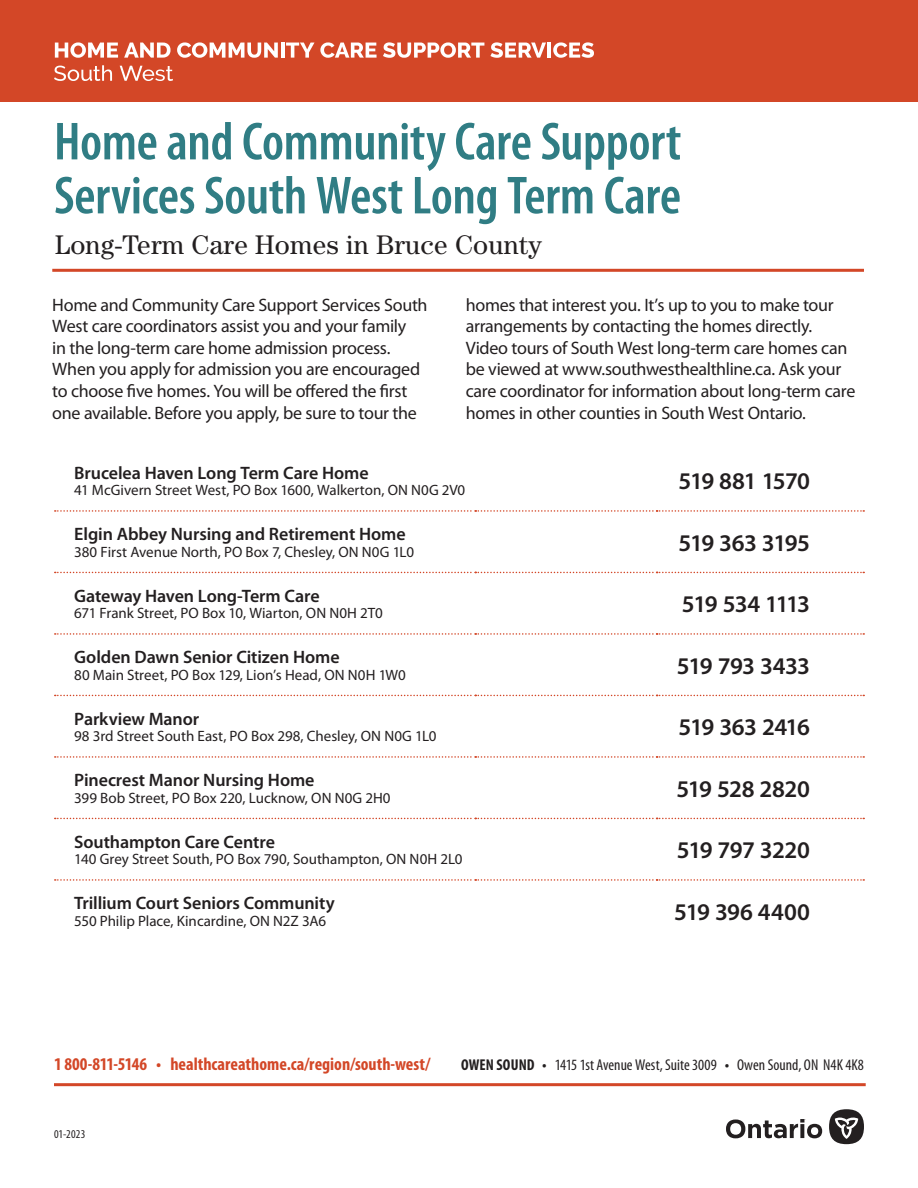
<style>
.page{position:relative;width:918px;height:1188px;background:#fff}
.page>*{position:absolute;margin:0;border:0;box-sizing:border-box;transform-origin:0 0}
.t1{font:600 condensed 54px/54px "Myriad Pro";letter-spacing:-.005em;color:#307d84}
.Dek{font:27px "Century Std";letter-spacing:.01em;color:#231f20}
.Tabel_Phone{font:600 24px "Myriad Pro";letter-spacing:-.035em;color:#231f20}
.Tabel_Phone-2{font:600 24px "Myriad Pro";letter-spacing:-.055em;color:#231f20}
.Tabel_Phone-3{font:600 24px "Myriad Pro";letter-spacing:-.065em;color:#231f20}
.Tabel_Phone-4{font:600 24px "Myriad Pro";letter-spacing:-.015em;color:#231f20}
.Tabel_Phone-5{font:600 24px "Myriad Pro";color:#231f20}
.Body{font:18px/21.6px "Myriad Pro";letter-spacing:-.015em;color:#231f20}
.Tabel_Title{font:600 18px "Myriad Pro";letter-spacing:-.005em;color:#231f20}
.Body-2{font:700 condensed 18px "Myriad Pro";color:#d34727}
.Body-3{font:condensed 15.75px "Myriad Pro";color:#231f20}
.Tabel_Body{font:15px "Myriad Pro";color:#231f20}
.t2{font:condensed 12px "Myriad Pro";letter-spacing:.01em;color:#231f20}
.s1{font-weight:700}
</style>
<div class="page">
<svg style="left:55px;top:510px;width:809px;height:2px"></svg>
<svg style="left:55px;top:572px;width:809px;height:1px"></svg>
<svg style="left:55px;top:633px;width:809px;height:2px"></svg>
<svg style="left:55px;top:695px;width:809px;height:1px"></svg>
<svg style="left:55px;top:756px;width:809px;height:2px"></svg>
<svg style="left:55px;top:818px;width:809px;height:1px"></svg>
<svg style="left:55px;top:879px;width:809px;height:2px"></svg>
<hr style="left:52px;top:269px;width:812px;height:3px;background:#d34727">
<div style="left:0;top:0;width:918px;height:101px;background:#d34727"></div>
<svg style="left:55px;top:42px;width:63px;height:16px"></svg>
<svg style="left:124px;top:43px;width:47px;height:15px"></svg>
<svg style="left:177px;top:42px;width:101px;height:16px"></svg>
<hr style="left:281px;top:43px;width:4px;height:15px;background:#fff">
<svg style="left:286px;top:42px;width:91px;height:16px"></svg>
<svg style="left:383px;top:42px;width:101px;height:16px"></svg>
<svg style="left:490px;top:42px;width:56px;height:16px"></svg>
<hr style="left:547px;top:43px;width:4px;height:15px;background:#fff">
<svg style="left:553px;top:42px;width:41px;height:16px"></svg>
<svg style="left:54px;top:65px;width:58px;height:16px"></svg>
<svg style="left:120px;top:66px;width:53px;height:15px"></svg>
<svg style="left:726px;top:1119px;width:96px;height:19px"></svg>
<div style="left:829px;top:1109px;width:35px;height:35px;background:#231f20;border-radius:50%"></div>
<svg style="left:835px;top:1117px;width:23px;height:22px"></svg>
<hr style="left:54px;top:1083px;width:812px;height:3px;background:#d34727">
<p class="t1" style="left:54px;top:114px;width:629px">Home and Community Care Support<br>Services South West Long Term Care</p>
<p class="Dek" style="left:55px;top:229px;width:488px">Long-Term Care Homes in Bruce County</p>
<p class="Body" style="left:52px;top:293px;width:377px">Home and Community Care Support Services South West care coordinators assist you and your family<br>in the long-term care home admission process.<br>When you apply for admission you are encouraged to choose five homes. You will be offered the first one available. Before you apply, be sure to tour the</p>
<p class="Body" style="left:466px;top:293px;width:391px">homes that interest you. It’s up to you to make tour arrangements by contacting the homes directly.<br>Video tours of South West long-term care homes can be viewed at www.southwesthealthline.ca. Ask your care coordinator for information about long-term care homes in other counties in South West Ontario.</p>
<p class="Tabel_Title" style="left:74px;top:461px;width:296px">Brucelea Haven Long Term Care Home</p>
<p class="Tabel_Body" style="left:74px;top:481px;width:393px">41 McGivern Street West, PO Box 1600, Walkerton, ON N0G 2V0</p>
<p class="Tabel_Title" style="left:74px;top:523px;width:333px">Elgin Abbey Nursing and Retirement Home</p>
<p class="Tabel_Body" style="left:74px;top:542px;width:341px">380 First Avenue North, PO Box 7, Chesley, ON N0G 1L0</p>
<p class="Tabel_Title" style="left:74px;top:584px;width:247px">Gateway Haven Long-Term Care</p>
<p class="Tabel_Body" style="left:74px;top:604px;width:310px">671 Frank Street, PO Box 10, Wiarton, ON N0H 2T0</p>
<p class="Tabel_Title" style="left:74px;top:646px;width:267px">Golden Dawn Senior Citizen Home</p>
<p class="Tabel_Body" style="left:74px;top:665px;width:333px">80 Main Street, PO Box 129, Lion’s Head, ON N0H 1W0</p>
<p class="Tabel_Title" style="left:74px;top:707px;width:127px">Parkview Manor</p>
<p class="Tabel_Body" style="left:74px;top:727px;width:364px">98 3rd Street South East, PO Box 298, Chesley, ON N0G 1L0</p>
<p class="Tabel_Title" style="left:74px;top:769px;width:242px">Pinecrest Manor Nursing Home</p>
<p class="Tabel_Body" style="left:74px;top:788px;width:318px">399 Bob Street, PO Box 220, Lucknow, ON N0G 2H0</p>
<p class="Tabel_Title" style="left:74px;top:830px;width:202px">Southampton Care Centre</p>
<p class="Tabel_Body" style="left:74px;top:850px;width:390px">140 Grey Street South, PO Box 790, Southampton, ON N0H 2L0</p>
<p class="Tabel_Title" style="left:74px;top:892px;width:262px">Trillium Court Seniors Community</p>
<p class="Tabel_Body" style="left:74px;top:911px;width:253px">550 Philip Place, Kincardine, ON N2Z 3A6</p>
<p class="Tabel_Phone" style="left:679px;top:466px;width:133px">519 881 1570</p>
<p class="Tabel_Phone-2" style="left:679px;top:527px;width:133px">519 363 3195</p>
<p class="Tabel_Phone-3" style="left:682px;top:589px;width:130px">519 534 1113</p>
<p class="Tabel_Phone" style="left:677px;top:650px;width:135px">519 793 3433</p>
<p class="Tabel_Phone-2" style="left:679px;top:712px;width:133px">519 363 2416</p>
<p class="Tabel_Phone-4" style="left:676px;top:773px;width:135px">519 528 2820</p>
<p class="Tabel_Phone" style="left:677px;top:835px;width:135px">519 797 3220</p>
<p class="Tabel_Phone-5" style="left:674px;top:896px;width:137px">519 396 4400</p>
<p class="Body-2" style="left:54px;top:1053px;width:378px">1 800-811-5146 • healthcareathome.ca/region/south-west/</p>
<p class="Body-3" style="left:461px;top:1056px;width:404px"><span class="s1">OWEN SOUND •</span> 1415 1st Avenue West, Suite 3009 <span class="s1">•</span> Owen Sound, ON N4K 4K8</p>
<p class="t2" style="left:54px;top:1127px;width:33px">01-2023</p>
</div>
